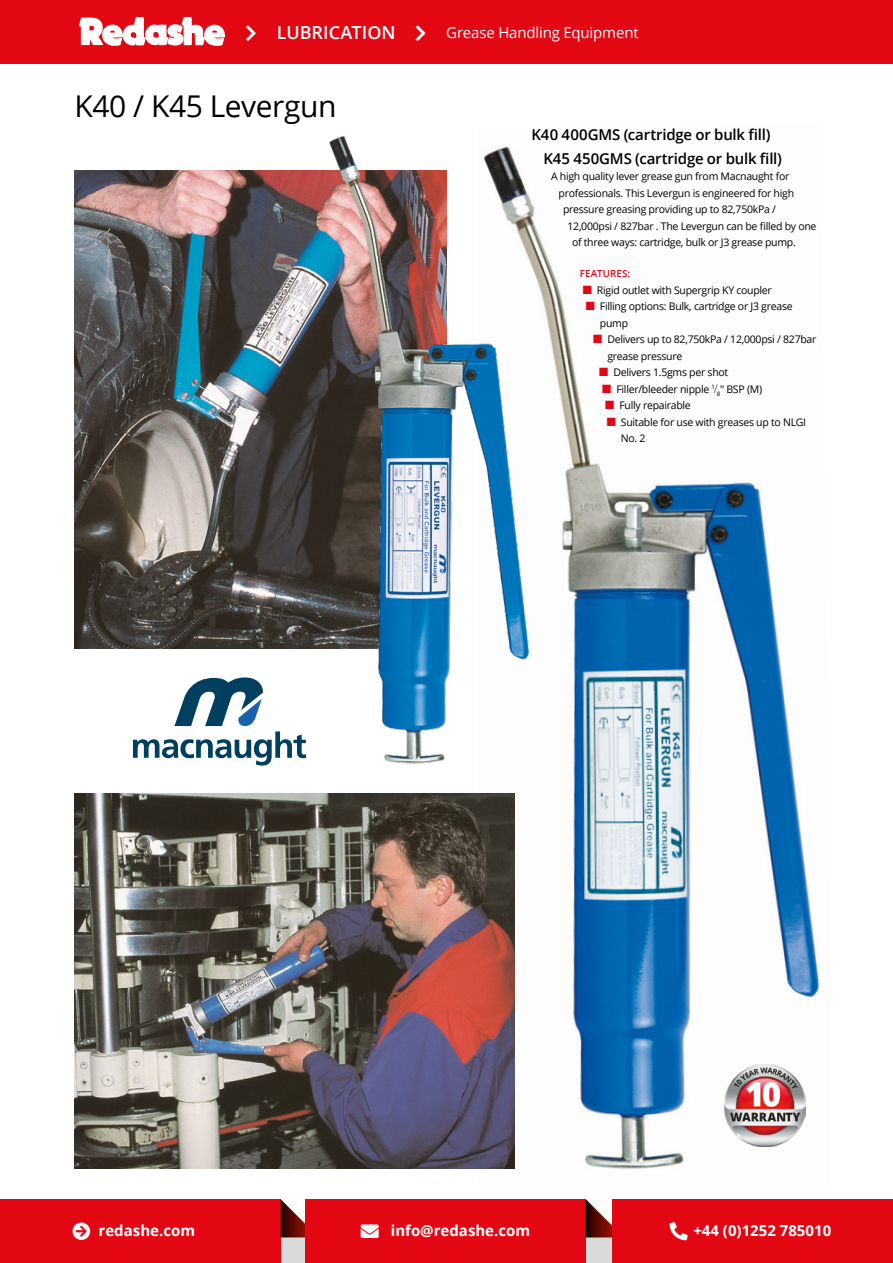
<style>
.page{position:relative;width:893px;height:1263px;background:#fff}
.page>*{position:absolute;margin:0;border:0;box-sizing:border-box;transform-origin:0 0}
.t1{font:30px "Open Sans";letter-spacing:-.015em;color:#000}
.t2{font:600 18px "Open Sans";color:#fff}
.t3{font:600 15px/23.7px "Open Sans";letter-spacing:-.01em;color:#000}
.t4{font:700 15px "Open Sans";color:#fff}
.t5{font:15px "Open Sans";letter-spacing:-.01em;color:#fff}
.t6{font:10.5px/16.5px "Open Sans";letter-spacing:-.025em;color:#000}
.t7{font:600 9.75px "Open Sans";letter-spacing:.015em;color:#e30613}
.s1{color:#e30613}
.s2{font-family:"Helvetica Neue";font-weight:100;font-stretch:condensed;font-size:12px}
</style>
<div class="page">
<div style="left:0;top:1237px;width:893px;height:26px;background:#dadada"></div>
<div style="left:0;top:0;width:893px;height:64px;background:#e30613"></div>
<svg style="left:79px;top:16px;width:146px;height:30px"></svg>
<div style="left:0;top:1199px;width:281px;height:64px;background:#e30613"></div>
<svg style="left:281px;top:1199px;width:24px;height:38px"></svg>
<div style="left:305px;top:1199px;width:281px;height:64px;background:#e30613"></div>
<svg style="left:586px;top:1199px;width:26px;height:38px"></svg>
<div style="left:612px;top:1199px;width:281px;height:64px;background:#e30613"></div>
<img style="left:514px;top:238px;width:306px;height:931px">
<img style="left:75px;top:793px;width:439px;height:376px">
<img style="left:75px;top:170px;width:244px;height:478px">
<svg style="left:133px;top:677px;width:173px;height:88px"></svg>
<img style="left:319px;top:136px;width:221px;height:640px">
<img style="left:725px;top:1065px;width:81px;height:81px">
<h2 class="t2" style="left:277px;top:20px;width:120px">LUBRICATION</h2>
<h1 class="t1" style="left:74px;top:85px;width:264px">K40 / K45 Levergun</h1>
<h3 class="t5" style="left:446px;top:22px;width:194px">Grease Handling Equipment</h3>
<h3 class="t3" style="left:543px;top:123px;width:240px;text-indent:-12px">K40 400GMS (cartridge or bulk fill)<br>K45 450GMS (cartridge or bulk fill)</h3>
<p class="t6" style="left:551px;top:168px;width:240px">A high quality lever grease gun from Macnaught for</p>
<p class="t6" style="left:558px;top:185px;width:237px">professionals. This Levergun is engineered for high</p>
<p class="t6" style="left:563px;top:201px;width:215px">pressure greasing providing up to 82,750kPa /</p>
<p class="t6" style="left:567px;top:218px;width:251px">12,000psi / 827bar . The Levergun can be filled by one</p>
<p class="t6" style="left:572px;top:234px;width:225px">of three ways: cartridge, bulk or J3 grease pump.</p>
<p class="t7" style="left:580px;top:267px;width:52px">FEATURES:</p>
<p class="t6" style="left:583px;top:281px;width:191px"><span class="s1">■</span> Rigid outlet with Supergrip KY coupler</p>
<p class="t6" style="left:600px;top:298px;width:194px;text-indent:-14px"><span class="s1">■</span> Filling options: Bulk, cartridge or J3 grease pump</p>
<p class="t6" style="left:607px;top:331px;width:211px;text-indent:-14px"><span class="s1">■</span> Delivers up to 82,750kPa / 12,000psi / 827bar grease pressure</p>
<p class="t6" style="left:599px;top:364px;width:130px"><span class="s1">■</span> Delivers 1.5gms per shot</p>
<p class="t6" style="left:602px;top:380px;width:161px"><span class="s1">■</span> Filler/bleeder nipple <sup>1</sup><span class="s2">/</span><sub>8</sub>" BSP (M)</p>
<p class="t6" style="left:605px;top:397px;width:87px"><span class="s1">■</span> Fully repairable</p>
<p class="t6" style="left:621px;top:413px;width:187px;text-indent:-14px"><span class="s1">■</span> Suitable for use with greases up to NLGI<br>No. 2</p>
<h3 class="t4" style="left:73px;top:1220px;width:124px">□●▼ redashe.com</h3>
<h3 class="t4" style="left:361px;top:1220px;width:171px">■❖●□ info@redashe.com</h3>
<h3 class="t4" style="left:693px;top:1220px;width:139px">+44 (0)1252 785010</h3>
</div>
